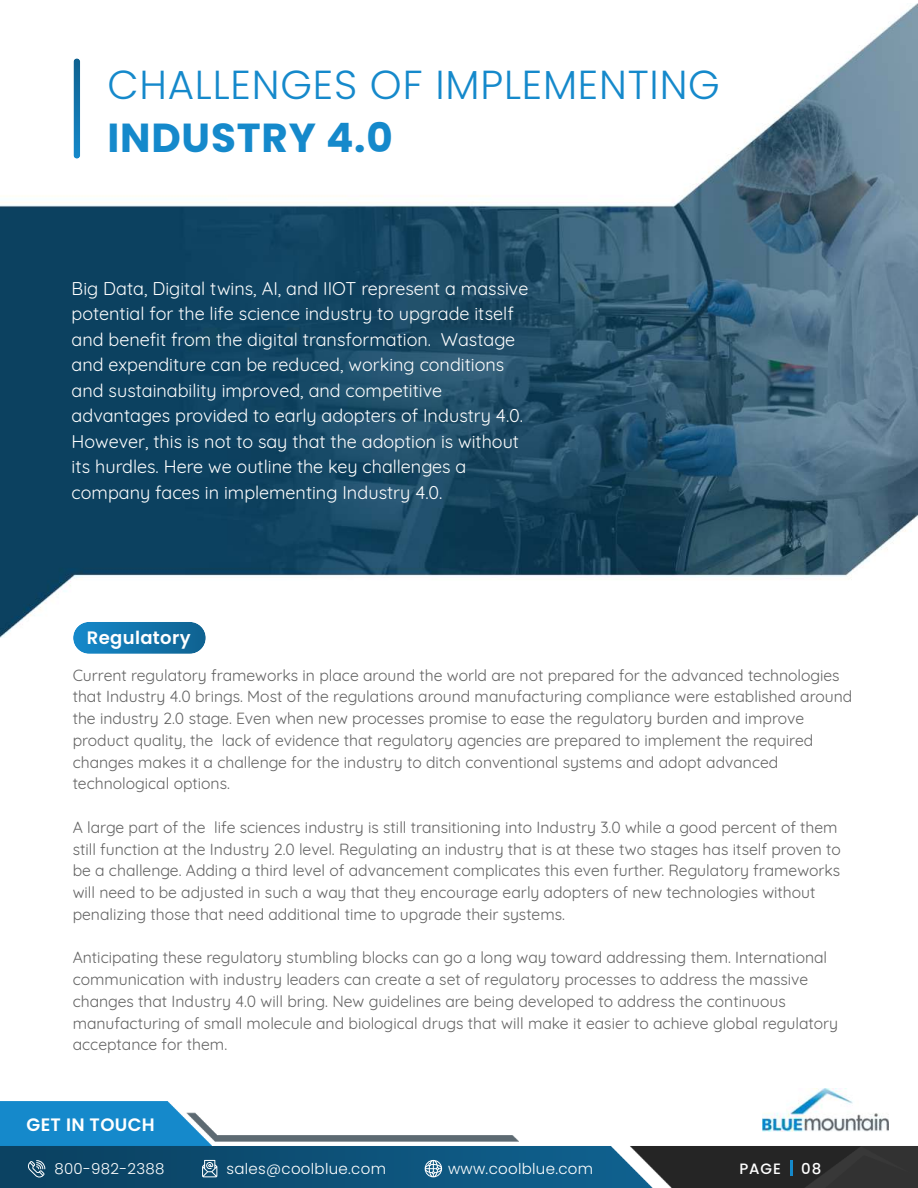
<style>
.page{position:relative;width:918px;height:1188px;background:#fff}
.page>*{position:absolute;margin:0;border:0;box-sizing:border-box;transform-origin:0 0}
.t1{font:300 40.5px "Poppins";letter-spacing:.02em;color:#1589cb}
.t2{font:700 40.5px "Poppins";letter-spacing:.02em;color:#1589cb}
.t3{font:18px/25.5px "Quicksand";color:#fff}
.t4{font:600 18px "Poppins";letter-spacing:.02em;color:#fff}
.t5{font:15.75px/21.8px "Quicksand";color:#626262}
.t6{font:300 15px "Poppins";letter-spacing:.02em;color:#fff}
.t7{font:500 15px "Poppins";letter-spacing:.06em;color:#fff}
</style>
<div class="page">
<img style="left:0;top:3px;width:918px;height:634px">
<img style="left:0;top:1101px;width:918px;height:87px">
<svg style="left:202px;top:1160px;width:15px;height:17px"></svg>
<svg style="left:425px;top:1160px;width:17px;height:17px"></svg>
<svg style="left:27px;top:1160px;width:18px;height:18px"></svg>
<hr style="left:790px;top:1161px;width:3px;height:15px;background:#1589cb">
<img style="left:763px;top:1089px;width:126px;height:43px">
<svg style="left:74px;top:58px;width:6px;height:101px"></svg>
<div style="left:73px;top:622px;width:133px;height:32px;background:linear-gradient(to right,#168acb,#116391);border-radius:16px"></div>
<h1 class="t1" style="left:107px;top:69px;width:614px">CHALLENGES OF IMPLEMENTING</h1>
<h1 class="t2" style="left:107px;top:114px;width:287px">INDUSTRY 4.0</h1>
<p class="t3" style="left:72px;top:277px;width:458px">Big Data, Digital twins, AI, and IIOT represent a massive potential for the life science industry to upgrade itself and benefit from the digital transformation. Wastage and expenditure can be reduced, working conditions and sustainability improved, and competitive advantages provided to early adopters of Industry 4.0.<br>However, this is not to say that the adoption is without its hurdles. Here we outline the key challenges a company faces in implementing Industry 4.0.</p>
<p class="t4" style="left:87px;top:628px;width:105px">Regulatory</p>
<p class="t5" style="left:73px;top:666px;width:781px">Current regulatory frameworks in place around the world are not prepared for the advanced technologies that Industry 4.0 brings. Most of the regulations around manufacturing compliance were established around the industry 2.0 stage. Even when new processes promise to ease the regulatory burden and improve product quality, the lack of evidence that regulatory agencies are prepared to implement the required changes makes it a challenge for the industry to ditch conventional systems and adopt advanced technological options.</p>
<p class="t5" style="left:73px;top:815px;width:770px">A large part of the life sciences industry is still transitioning into Industry 3.0 while a good percent of them still function at the Industry 2.0 level. Regulating an industry that is at these two stages has itself proven to be a challenge. Adding a third level of advancement complicates this even further. Regulatory frameworks will need to be adjusted in such a way that they encourage early adopters of new technologies without penalizing those that need additional time to upgrade their systems.</p>
<p class="t5" style="left:73px;top:945px;width:767px">Anticipating these regulatory stumbling blocks can go a long way toward addressing them. International communication with industry leaders can create a set of regulatory processes to address the massive changes that Industry 4.0 will bring. New guidelines are being developed to address the continuous manufacturing of small molecule and biological drugs that will make it easier to achieve global regulatory acceptance for them.</p>
<p class="t4" style="left:27px;top:1115px;width:130px">GET IN TOUCH</p>
<p class="t6" style="left:54px;top:1163px;width:112px">800-982-2388</p>
<p class="t6" style="left:227px;top:1163px;width:161px">sales@coolblue.com</p>
<p class="t6" style="left:448px;top:1163px;width:147px">www.coolblue.com</p>
<p class="t7" style="left:739px;top:1160px;width:43px">PAGE</p>
<p class="t7" style="left:801px;top:1160px;width:22px">08</p>
</div>
